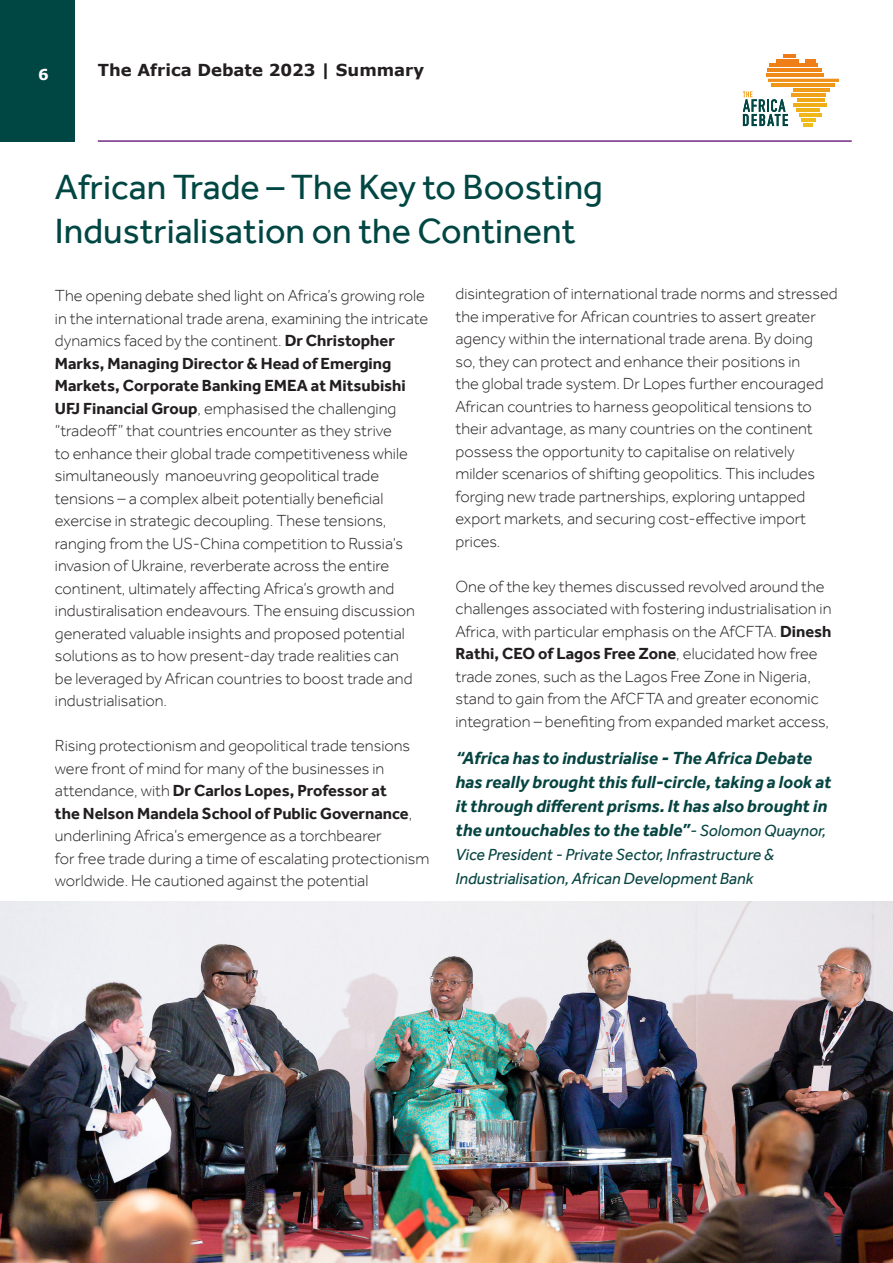
<style>
.page{position:relative;width:893px;height:1263px;background:#fff}
.page>*{position:absolute;margin:0;border:0;box-sizing:border-box;transform-origin:0 0}
.t1{font:36px/43.2px "Effra";color:#004643}
.t2{font:italic 700 18px/24px "Effra";color:#064441}
.Paragraph_Style_1{font:300 16.5px/22.5px "Effra";color:#231f20}
.t3{font:italic 16.5px "Effra";color:#064441}
.t4{font:700 16.5px "Verdana";color:#231f20}
.t5{font:700 15px "Verdana";color:#fff}
.s1{font-weight:700}
.s2{font-weight:400;font-size:16.5px}
</style>
<div class="page">
<hr style="left:98px;top:140px;width:754px;height:2px;background:#702a83">
<div style="left:0;top:0;width:75px;height:142px;background:#004643"></div>
<svg style="left:783px;top:54px;width:12px;height:3px"></svg>
<svg style="left:806px;top:59px;width:10px;height:3px"></svg>
<hr style="left:776px;top:59px;width:22px;height:3px;background:#ef7d18">
<hr style="left:770px;top:64px;width:48px;height:3px;background:#ef8018">
<hr style="left:767px;top:69px;width:55px;height:3px;background:#ef8618">
<hr style="left:766px;top:74px;width:58px;height:3px;background:#ef8b18">
<svg style="left:768px;top:79px;width:71px;height:3px"></svg>
<hr style="left:771px;top:84px;width:64px;height:3px;background:#ef9718">
<hr style="left:794px;top:89px;width:36px;height:3px;background:#ef9d18">
<hr style="left:791px;top:94px;width:34px;height:3px;background:#efa118">
<hr style="left:798px;top:98px;width:27px;height:4px;background:#efa818">
<hr style="left:794px;top:103px;width:33px;height:4px;background:#efae18">
<hr style="left:796px;top:108px;width:24px;height:4px;background:#efb218">
<hr style="left:799px;top:113px;width:23px;height:3px;background:#efb718">
<hr style="left:801px;top:118px;width:14px;height:3px;background:#efbb18">
<svg style="left:803px;top:123px;width:10px;height:3px"></svg>
<svg style="left:743px;top:91px;width:45px;height:35px"></svg>
<img style="left:0;top:902px;width:893px;height:361px">
<p class="t5" style="left:38px;top:65px;width:12px">6</p>
<p class="t4" style="left:98px;top:60px;width:328px">The Africa Debate 2023 | Summary</p>
<p class="t1" style="left:55px;top:165px;width:549px">African Trade – The Key to Boosting<br>Industrialisation on the Continent</p>
<p class="Paragraph_Style_1" style="left:55px;top:284px;width:375px">The opening debate shed light on Africa’s growing role in the international trade arena, examining the intricate dynamics faced by the continent. <span class="s1">Dr Christopher Marks, Managing Director &amp; Head of Emerging Markets, Corporate Banking EMEA at Mitsubishi UFJ Financial Group</span>, emphasised the challenging “tradeoff” that countries encounter as they strive<br>to enhance their global trade competitiveness while simultaneously manoeuvring geopolitical trade tensions – a complex albeit potentially beneficial exercise in strategic decoupling. These tensions, ranging from the US-China competition to Russia’s invasion of Ukraine, reverberate across the entire continent, ultimately affecting Africa’s growth and industiralisation endeavours. The ensuing discussion generated valuable insights and proposed potential solutions as to how present-day trade realities can<br>be leveraged by African countries to boost trade and industrialisation.</p>
<p class="Paragraph_Style_1" style="left:55px;top:734px;width:359px">Rising protectionism and geopolitical trade tensions were front of mind for many of the businesses in attendance, with <span class="s1">Dr Carlos Lopes, Professor at the Nelson Mandela School of Public Governance</span>, underlining Africa’s emergence as a torchbearer</p>
<p class="Paragraph_Style_1" style="left:55px;top:847px;width:376px">for free trade during a time of escalating protectionism worldwide. He cautioned against the potential</p>
<p class="Paragraph_Style_1" style="left:455px;top:282px;width:384px">disintegration of international trade norms and stressed the imperative for African countries to assert greater agency within the international trade arena. By doing<br>so, they can protect and enhance their positions in<br>the global trade system. Dr Lopes further encouraged African countries to harness geopolitical tensions to their advantage, as many countries on the continent possess the opportunity to capitalise on relatively milder scenarios of shifting geopolitics. This includes forging new trade partnerships, exploring untapped export markets, and securing cost-effective import prices.</p>
<p class="Paragraph_Style_1" style="left:455px;top:575px;width:377px">One of the key themes discussed revolved around the challenges associated with fostering industrialisation in</p>
<p class="Paragraph_Style_1" style="left:455px;top:620px;width:377px">Africa, with particular emphasis on the AfCFTA. <span class="s1">Dinesh Rathi, CEO of Lagos Free Zone</span>, elucidated how free trade zones, such as the Lagos Free Zone in Nigeria, stand to gain from the AfCFTA and greater economic integration – benefiting from expanded market access,</p>
<p class="t2" style="left:455px;top:745px;width:377px">“Africa has to industrialise - The Africa Debate has really brought this full-circle, taking a look at it through different prisms. It has also brought in the untouchables to the table”<span class="s2">- Solomon Quaynor,</span></p>
<p class="t3" style="left:455px;top:844px;width:320px">Vice President - Private Sector, Infrastructure &amp;</p>
<p class="t3" style="left:455px;top:868px;width:300px">Industrialisation, African Development Bank</p>
</div>
